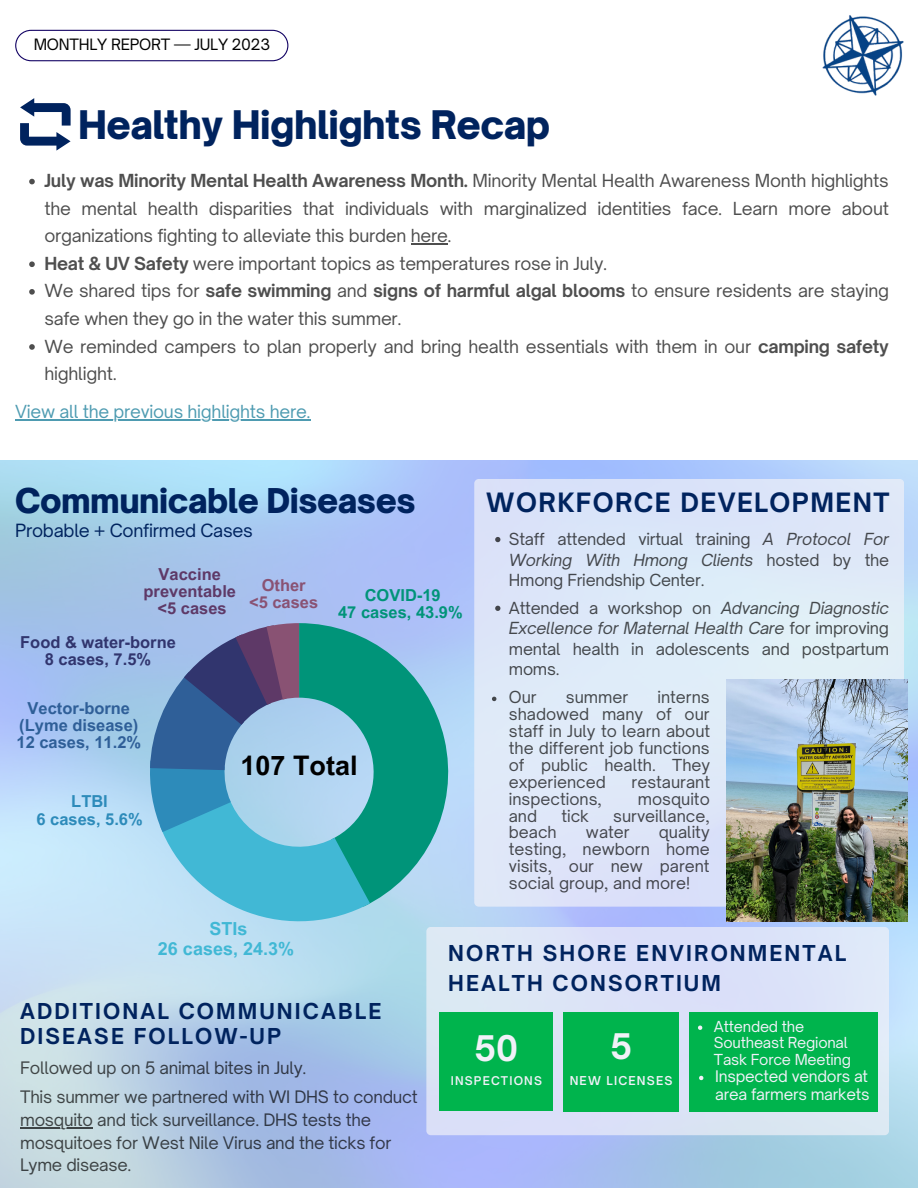
<style>
.page{position:relative;width:918px;height:1188px;background:#fff}
.page>*{position:absolute;margin:0;border:0;box-sizing:border-box;transform-origin:0 0}
.t1{font:900 37.65px "Open Sauce One";letter-spacing:-.015em;color:#00235e}
.t2{font:700 33.75px "Open Sauce One";color:#f1f1f8}
.t3{font:900 32.7px "Open Sauce One";letter-spacing:-.015em;color:#00235e}
.t4{font:700 27px "Arial MT Pro";color:#000}
.t5{font:700 25.5px "Open Sauce One";letter-spacing:.055em;color:#00235e}
.t6{font:700 21px/29.2px "Open Sauce One";letter-spacing:.1em;color:#00235e}
.t7{font:700 18px "Arial MT Pro";color:#41b8d5}
.t8{font:17.4px "Open Sauce One";letter-spacing:-.015em;color:#00235e}
.t9{font:17.25px/27.6px "Open Sauce One";letter-spacing:-.015em;color:#000}
.t10{font:17.25px "Open Sauce One";letter-spacing:-.015em;color:#00708f}
.t11{font:16.5px/23px "Open Sauce One";letter-spacing:-.015em;color:#000}
.t12{font:700 16.5px/16.8px "Arial MT Pro";color:#2f5f98;text-align:center}
.t13{font:700 16.5px "Arial MT Pro";color:#31356e}
.t14{font:700 16.5px/16.8px "Arial MT Pro";color:#5e3967;text-align:center}
.t15{font:700 16.5px "Arial MT Pro";color:#009479}
.t16{font:700 16.5px "Arial MT Pro";color:#2d8bba}
.t17{font:700 16.5px "Arial MT Pro";color:#895273}
.t18{font:15.9px/16.8px "Open Sauce One";color:#000;text-align:justify}
.t19{font:15.3px/17.4px "Open Sauce One";letter-spacing:-.015em;color:#f1f1f8}
.t20{font:15px "Open Sauce One";letter-spacing:-.015em;color:#000}
.t21{font:14.55px/16.4px "Open Sauce One";letter-spacing:-.015em;color:#f1f1f8}
.t22{font:600 11.7px "Open Sauce One";letter-spacing:.1em;color:#f1f1f8}
.t23{font:600 11.55px "Open Sauce One";letter-spacing:.1em;color:#f1f1f8}
.s1{font-weight:700}
.s2{font-style:italic}
</style>
<div class="page">
<svg style="left:20px;top:98px;width:51px;height:53px"></svg>
<img style="left:0;top:461px;width:918px;height:727px">
<div style="left:474px;top:479px;width:430px;height:428px;background:#dee8f9;border-radius:5px"></div>
<div style="left:426px;top:927px;width:463px;height:208px;background:#dbe3f8;border-radius:4px"></div>
<div style="left:440px;top:1012px;width:113px;height:99px;background:#00b44d"></div>
<div style="left:563px;top:1012px;width:116px;height:100px;background:#00b44d"></div>
<div style="left:689px;top:1012px;width:189px;height:100px;background:#00b44d"></div>
<svg style="left:15px;top:30px;width:273px;height:31px"></svg>
<img style="left:822px;top:15px;width:82px;height:81px">
<svg style="left:150px;top:623px;width:298px;height:298px;background:#5ea8bc"></svg>
<img style="left:726px;top:679px;width:181px;height:242px">
<svg style="left:29px;top:179px;width:6px;height:5px"></svg>
<hr style="left:411px;top:243px;width:37px;height:2px;background:#000">
<svg style="left:29px;top:261px;width:6px;height:6px"></svg>
<svg style="left:29px;top:289px;width:6px;height:6px"></svg>
<svg style="left:29px;top:344px;width:6px;height:6px"></svg>
<hr style="left:15px;top:420px;width:295px;height:1px;background:#00708f">
<svg style="left:698px;top:1026px;width:4px;height:4px"></svg>
<svg style="left:699px;top:1076px;width:4px;height:4px"></svg>
<hr style="left:20px;top:1127px;width:73px;height:1px;background:#000">
<svg style="left:495px;top:537px;width:5px;height:5px"></svg>
<svg style="left:495px;top:606px;width:5px;height:5px"></svg>
<svg style="left:492px;top:697px;width:4px;height:4px"></svg>
<p class="t20" style="left:34px;top:35px;width:238px">MONTHLY REPORT — JULY 2023</p>
<p class="t1" style="left:78px;top:101px;width:474px">Healthy Highlights Recap</p>
<p class="t9" style="left:44px;top:167px;width:846px"><span class="s1">July was Minority Mental Health Awareness Month.</span> Minority Mental Health Awareness Month highlights the mental health disparities that individuals with marginalized identities face. Learn more about organizations fighting to alleviate this burden here.<br><span class="s1">Heat &amp; UV Safety</span> were important topics as temperatures rose in July.<br>We shared tips for <span class="s1">safe swimming</span> and <span class="s1">signs of harmful algal blooms</span> to ensure residents are staying safe when they go in the water this summer.<br>We reminded campers to plan properly and bring health essentials with them in our <span class="s1">camping safety </span>highlight.</p>
<p class="t10" style="left:15px;top:401px;width:297px">View all the previous highlights here.</p>
<p class="t3" style="left:15px;top:480px;width:402px">Communicable Diseases</p>
<p class="t8" style="left:15px;top:519px;width:239px">Probable + Confirmed Cases</p>
<p class="t14" style="left:144px;top:568px;width:94px">Vaccine preventable</p>
<p class="t14" style="left:158px;top:602px;width:71px">&lt;5 cases</p>
<p class="t13" style="left:20px;top:636px;width:157px">Food &amp; water-borne</p>
<p class="t13" style="left:45px;top:653px;width:108px">8 cases, 7.5%</p>
<p class="t12" style="left:19px;top:702px;width:121px">Vector-borne (Lyme disease)</p>
<p class="t12" style="left:17px;top:735px;width:126px">12 cases, 11.2%</p>
<p class="t17" style="left:262px;top:579px;width:45px">Other</p>
<p class="t17" style="left:249px;top:596px;width:71px">&lt;5 cases</p>
<p class="t15" style="left:365px;top:589px;width:78px">COVID-19</p>
<p class="t15" style="left:338px;top:606px;width:126px">47 cases, 43.9%</p>
<p class="t16" style="left:71px;top:795px;width:38px">LTBI</p>
<p class="t16" style="left:36px;top:813px;width:108px">6 cases, 5.6%</p>
<p class="t4" style="left:241px;top:755px;width:118px">107 Total</p>
<p class="t5" style="left:486px;top:487px;width:405px">WORKFORCE DEVELOPMENT</p>
<p class="t18" style="left:509px;top:529px;width:382px;line-height:20.5px">Staff attended virtual training <span class="s2">A Protocol For Working With Hmong Clients</span> hosted by the Hmong Friendship Center.</p>
<p class="t18" style="left:509px;top:597px;width:382px;line-height:20.5px">Attended a workshop on <span class="s2">Advancing Diagnostic Excellence for Maternal Health Care</span> for improving mental health in adolescents and postpartum moms.</p>
<p class="t18" style="left:509px;top:689px;width:203px;text-indent:149px">interns shadowed many of our staff in July to learn about the different job functions of public health. They experienced</p>
<p class="t18" style="left:509px;top:689px;width:29px">Our</p>
<p class="t18" style="left:566px;top:689px;width:64px">summer</p>
<p class="t18" style="left:632px;top:773px;width:80px">restaurant</p>
<p class="t18" style="left:509px;top:790px;width:95px">inspections,</p>
<p class="t18" style="left:638px;top:790px;width:74px">mosquito</p>
<p class="t18" style="left:509px;top:807px;width:30px">and</p>
<p class="t18" style="left:561px;top:807px;width:29px">tick</p>
<p class="t18" style="left:613px;top:807px;width:98px">surveillance,</p>
<p class="t18" style="left:509px;top:824px;width:49px">beach</p>
<p class="t18" style="left:586px;top:824px;width:45px">water</p>
<p class="t18" style="left:509px;top:824px;width:202px;text-indent:150px">quality testing, newborn home visits, our new parent social group, and more!</p>
<p class="t7" style="left:210px;top:922px;width:40px">STIs</p>
<p class="t7" style="left:158px;top:942px;width:138px">26 cases, 24.3%</p>
<p class="t6" style="left:20px;top:998px;width:363px;line-height:25.8px">ADDITIONAL COMMUNICABLE<br>DISEASE FOLLOW-UP</p>
<p class="t11" style="left:20px;top:1053px;width:399px;line-height:29px">Followed up on 5 animal bites in July.<br>This summer we partnered with WI DHS to conduct</p>
<p class="t11" style="left:20px;top:1108px;width:373px">mosquito and tick surveillance. DHS tests the mosquitoes for West Nile Virus and the ticks for<br>Lyme disease.</p>
<p class="t6" style="left:448px;top:939px;width:400px">NORTH SHORE ENVIRONMENTAL<br>HEALTH CONSORTIUM</p>
<p class="t2" style="left:610px;top:1025px;width:24px">5</p>
<p class="t2" style="left:474px;top:1027px;width:46px">50</p>
<p class="t23" style="left:451px;top:1073px;width:93px">INSPECTIONS</p>
<p class="t22" style="left:570px;top:1073px;width:104px">NEW LICENSES</p>
<p class="t21" style="left:714px;top:1018px;width:139px">Attended the<br>Southeast Regional<br>Task Force Meeting</p>
<p class="t19" style="left:715px;top:1068px;width:156px">Inspected vendors at area farmers markets</p>
</div>
